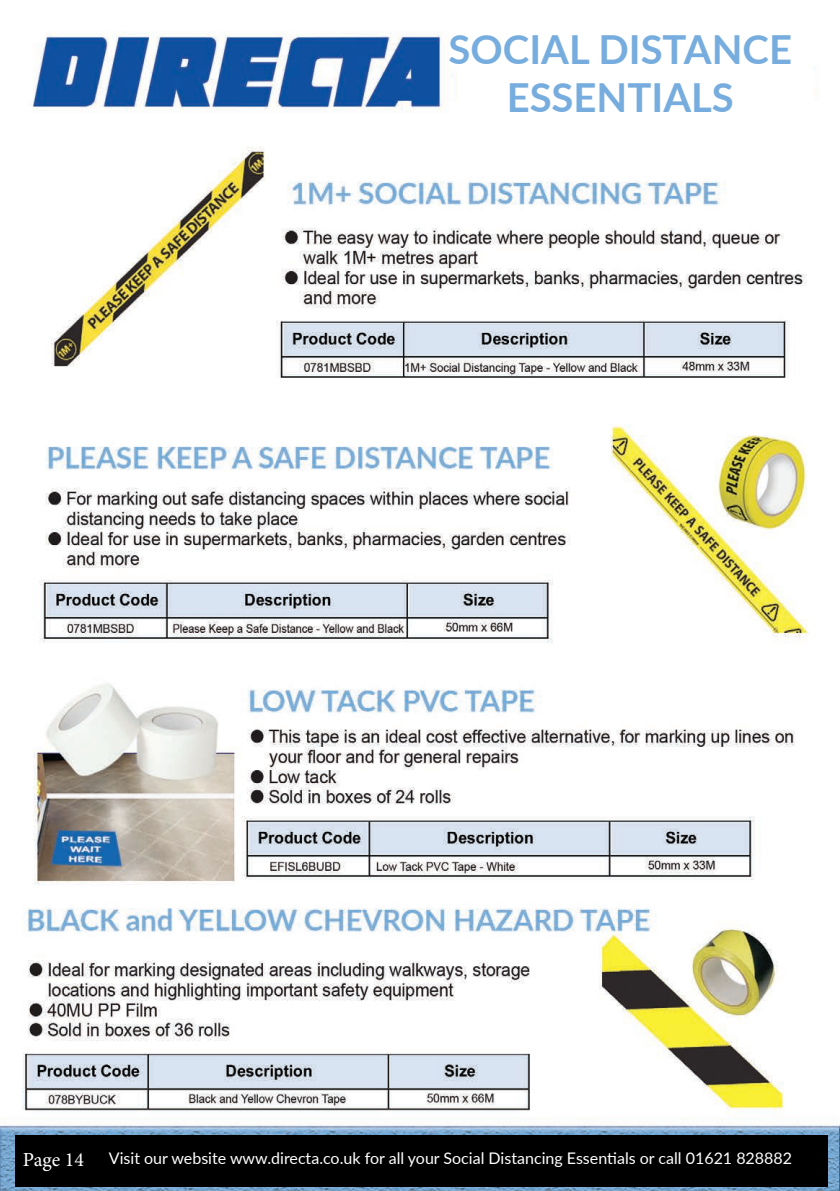
<style>
.page{position:relative;width:840px;height:1191px;background:#fff}
.page>*{position:absolute;margin:0;border:0;box-sizing:border-box;transform-origin:0 0}
.t1{font:700 40px "Lato";color:#77adde}
.t2{font:20px "Minion Pro";letter-spacing:-.01em;color:#fff}
.t3{font:16px "Lato";color:#fff}
.t4{font:16px "Minion Pro";letter-spacing:-.005em;color:#fff}
</style>
<div class="page">
<img style="left:0;top:31px;width:840px;height:1160px">
<div style="left:452px;top:22px;width:355px;height:45px;background:#fff"></div>
<div style="left:457px;top:67px;width:355px;height:45px;background:#fff"></div>
<div style="left:15px;top:1134px;width:812px;height:52px;background:#000"></div>
<p class="t1" style="left:448px;top:20px;width:345px">SOCIAL DISTANCE</p>
<p class="t1" style="left:506px;top:68px;width:228px">ESSENTIALS</p>
<p class="t2" style="left:23px;top:1145px;width:62px">Page 14</p>
<p class="t3" style="left:109px;top:1146px;width:684px">Visit our website www.directa.co.uk for all your Social Distancing Essentials or call 01621 828882</p>
<p class="t2" style="left:66px;top:1146px;width:11px">8</p>
<p class="t2" style="left:27px;top:1150px;width:53px">Page 2</p>
<p class="t4" style="left:19px;top:1153px;width:50px">Page 14</p>
</div>
